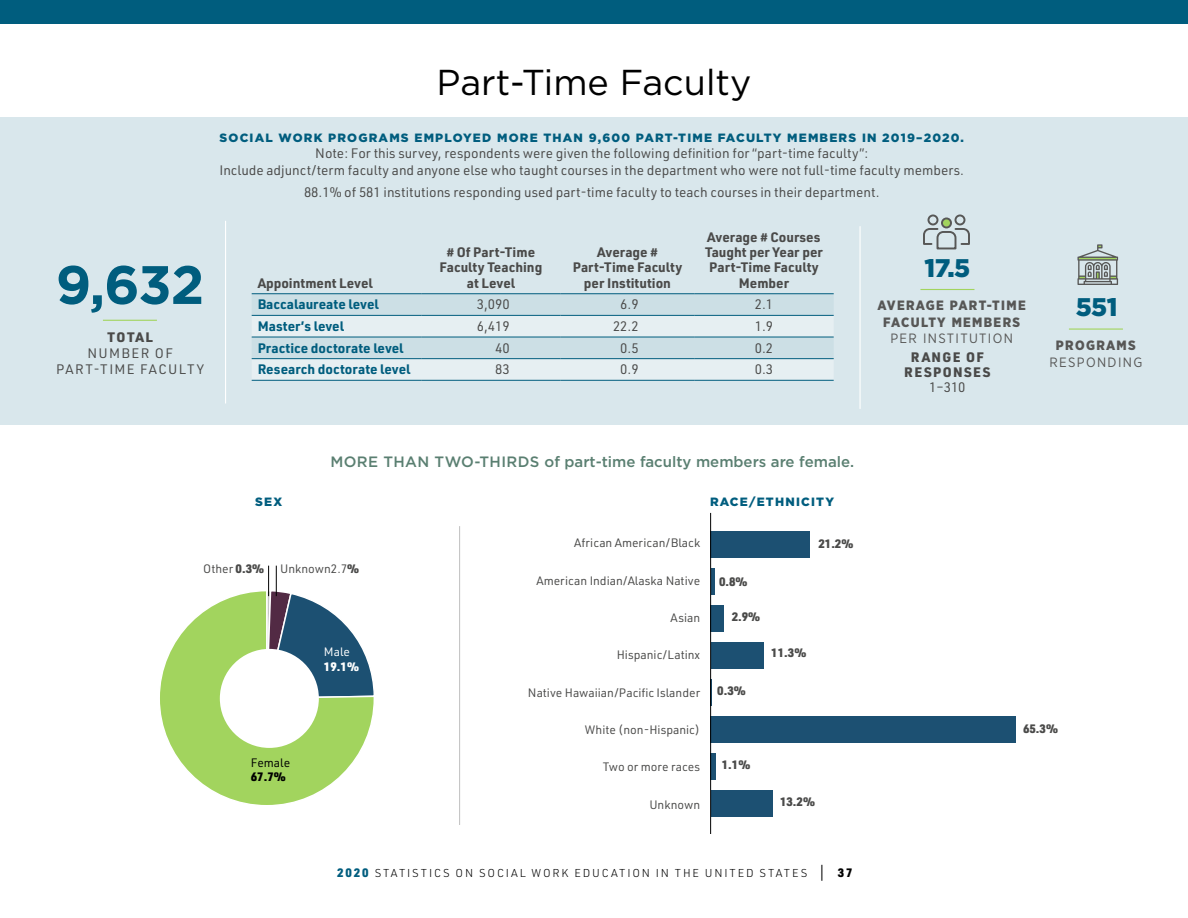
<style>
.page{position:relative;width:1188px;height:918px;background:#fff}
.page>*{position:absolute;margin:0;border:0;box-sizing:border-box;transform-origin:0 0}
.t1{font:700 54px "Gotham";color:#005d7e}
.t2{font:36px "Gotham";color:#000}
.t3{font:900 25.5px "Gotham";color:#005d7e}
.t4{font:500 15px "Gotham";color:#5a7f71}
.t5{font:13.5px/16.5px "URWDIN";color:#4a4a49;text-align:center}
.t6{font:700 13.5px/15.3px "URWDIN";color:#4a4a49;text-align:center}
.t7{font:700 13.5px "URWDIN";color:#005d7e}
.t8{font:900 13.5px/16.2px "Gotham Narrow";letter-spacing:.1em;color:#575756;text-align:center}
.t9{font:13.5px "Gotham Narrow";letter-spacing:.1em;color:#575756}
.t10{font:13.5px/16.2px "URWDIN";letter-spacing:.1em;color:#4a4a49;text-align:center}
.t11{font:900 13.5px/15px "URWDIN";letter-spacing:.1em;color:#4a4a49;text-align:center}
.t12{font:12px "URWDIN";color:#4a4a49}
.t13{font:900 12px "Gotham";letter-spacing:.1em;color:#005d7e}
.t14{font:900 12px "URWDIN";color:#4a4a49}
.t15{font:12px "URWDIN";color:#000}
.t16{font:900 12px "URWDIN";color:#fff}
.t17{font:900 12px "URWDIN";color:#000}
.t18{font:12px "URWDIN";color:#fff}
.t19{font:300 11.25px "URWDIN";letter-spacing:.16em;color:#000}
.s1{font-weight:900}
.s2{font-weight:900;font-size:12px;color:#005d7e}
.s3{font-size:18px}
.s4{font-weight:900;font-size:12px}
</style>
<div class="page">
<div style="left:0;top:0;width:1188px;height:24px;background:#005d7e"></div>
<div style="left:711px;top:531px;width:99px;height:27px;background:#1c5072"></div>
<hr style="left:711px;top:568px;width:3px;height:27px;background:#1c5072">
<div style="left:711px;top:605px;width:13px;height:27px;background:#1c5072"></div>
<div style="left:711px;top:642px;width:53px;height:27px;background:#1c5072"></div>
<svg style="left:711px;top:679px;width:1px;height:27px"></svg>
<div style="left:711px;top:716px;width:305px;height:27px;background:#1c5072"></div>
<div style="left:711px;top:753px;width:5px;height:27px;background:#1c5072"></div>
<div style="left:711px;top:790px;width:61px;height:27px;background:#1c5072"></div>
<svg style="left:159px;top:591px;width:215px;height:215px;background:#87b666"></svg>
<div style="left:0;top:117px;width:1188px;height:308px;background:#d9e7ec"></div>
<hr style="left:860px;top:226px;width:1px;height:183px;background:#fff">
<hr style="left:1069px;top:328px;width:54px;height:2px;background:#a2d45e">
<svg style="left:1077px;top:244px;width:41px;height:41px"></svg>
<hr style="left:920px;top:289px;width:54px;height:1px;background:#a2d45e">
<svg style="left:923px;top:214px;width:47px;height:36px"></svg>
<hr style="left:103px;top:320px;width:54px;height:1px;background:#a2d45e">
<hr style="left:710px;top:513px;width:1px;height:321px;background:#000">
<hr style="left:459px;top:526px;width:1px;height:299px;background:#c6c6c6">
<hr style="left:268px;top:566px;width:1px;height:30px;background:#000">
<div style="left:220px;top:649px;width:99px;height:99px;background:#fff;border-radius:50%"></div>
<hr style="left:276px;top:566px;width:1px;height:30px;background:#000">
<hr style="left:225px;top:221px;width:1px;height:183px;background:#fff">
<svg style="left:252px;top:294px;width:582px;height:86px"></svg>
<hr style="left:252px;top:293px;width:169px;height:1px;background:#005d7e">
<hr style="left:421px;top:293px;width:140px;height:1px;background:#005d7e">
<hr style="left:561px;top:293px;width:133px;height:1px;background:#005d7e">
<hr style="left:694px;top:293px;width:140px;height:1px;background:#005d7e">
<hr style="left:252px;top:315px;width:169px;height:1px;background:#005d7e">
<hr style="left:421px;top:315px;width:140px;height:1px;background:#005d7e">
<hr style="left:561px;top:315px;width:133px;height:1px;background:#005d7e">
<hr style="left:694px;top:315px;width:140px;height:1px;background:#005d7e">
<hr style="left:252px;top:337px;width:169px;height:1px;background:#005d7e">
<hr style="left:421px;top:337px;width:140px;height:1px;background:#005d7e">
<hr style="left:561px;top:337px;width:133px;height:1px;background:#005d7e">
<hr style="left:694px;top:337px;width:140px;height:1px;background:#005d7e">
<hr style="left:252px;top:358px;width:169px;height:1px;background:#005d7e">
<hr style="left:421px;top:358px;width:140px;height:1px;background:#005d7e">
<hr style="left:561px;top:358px;width:133px;height:1px;background:#005d7e">
<hr style="left:694px;top:358px;width:140px;height:1px;background:#005d7e">
<hr style="left:252px;top:380px;width:169px;height:1px;background:#005d7e">
<hr style="left:421px;top:380px;width:140px;height:1px;background:#005d7e">
<hr style="left:561px;top:380px;width:133px;height:1px;background:#005d7e">
<hr style="left:694px;top:380px;width:140px;height:1px;background:#005d7e">
<h1 class="t1" style="left:56px;top:254px;width:150px">9,632</h1>
<p class="t11" style="left:107px;top:329px;width:47px">TOTAL</p>
<p class="t10" style="left:56px;top:344px;width:149px">NUMBER OF<br>PART-TIME FACULTY</p>
<h2 class="t2" style="left:437px;top:62px;width:316px">Part-Time Faculty</h2>
<p class="t13" style="left:219px;top:131px;width:746px">SOCIAL WORK PROGRAMS EMPLOYED MORE THAN 9,600 PART-TIME FACULTY MEMBERS IN 2019–2020.</p>
<p class="t5" style="left:219px;top:145px;width:746px">Note: For this survey, respondents were given the following definition for “part-time faculty”:<br>Include adjunct/term faculty and anyone else who taught courses in the department who were not full-time faculty members.</p>
<p class="t5" style="left:304px;top:184px;width:577px">88.1% of 581 institutions responding used part-time faculty to teach courses in their department.</p>
<p class="t6" style="left:258px;top:275px;width:117px">Appointment Level</p>
<p class="t6" style="left:440px;top:244px;width:104px"># Of Part-Time<br>Faculty Teaching at Level</p>
<p class="t6" style="left:573px;top:244px;width:111px">Average #<br>Part-Time Faculty per Institution</p>
<p class="t6" style="left:705px;top:229px;width:119px">Average # Courses<br>Taught per Year per<br>Part-Time Faculty<br>Member</p>
<p class="t7" style="left:258px;top:295px;width:122px">Baccalaureate level</p>
<p class="t5" style="left:477px;top:296px;width:34px">3,090</p>
<p class="t5" style="left:620px;top:296px;width:20px">6.9</p>
<p class="t5" style="left:755px;top:296px;width:20px">2.1</p>
<p class="t7" style="left:258px;top:317px;width:88px">Master’s level</p>
<p class="t5" style="left:477px;top:318px;width:34px">6,419</p>
<p class="t5" style="left:613px;top:318px;width:27px">22.2</p>
<p class="t5" style="left:755px;top:318px;width:20px">1.9</p>
<p class="t7" style="left:258px;top:339px;width:147px">Practice doctorate level</p>
<p class="t5" style="left:495px;top:339px;width:16px">40</p>
<p class="t5" style="left:620px;top:339px;width:20px">0.5</p>
<p class="t5" style="left:755px;top:339px;width:20px">0.2</p>
<p class="t7" style="left:258px;top:360px;width:154px">Research doctorate level</p>
<p class="t5" style="left:495px;top:361px;width:16px">83</p>
<p class="t5" style="left:620px;top:361px;width:20px">0.9</p>
<p class="t5" style="left:755px;top:361px;width:20px">0.3</p>
<h3 class="t3" style="left:925px;top:253px;width:47px">17.5</h3>
<p class="t8" style="left:877px;top:297px;width:150px">AVERAGE PART-TIME<br>FACULTY MEMBERS</p>
<p class="t9" style="left:890px;top:330px;width:124px">PER INSTITUTION</p>
<p class="t11" style="left:904px;top:349px;width:88px">RANGE OF<br>RESPONSES</p>
<p class="t5" style="left:929px;top:379px;width:38px">1–310</p>
<h3 class="t3" style="left:1076px;top:292px;width:43px">551</h3>
<p class="t8" style="left:1056px;top:337px;width:81px">PROGRAMS</p>
<p class="t9" style="left:1050px;top:353px;width:94px">RESPONDING</p>
<p class="t13" style="left:255px;top:495px;width:29px">SEX</p>
<p class="t4" style="left:330px;top:453px;width:525px">MORE THAN TWO-THIRDS of part-time faculty members are female.</p>
<p class="t13" style="left:710px;top:495px;width:125px">RACE/ETHNICITY</p>
<p class="t12" style="left:203px;top:561px;width:62px">Other <span class="s1">0.3%</span></p>
<p class="t12" style="left:280px;top:561px;width:81px">Unknown2.7<span class="s1">%</span></p>
<p class="t18" style="left:324px;top:644px;width:28px">Male</p>
<p class="t16" style="left:324px;top:658px;width:36px">19.1%</p>
<p class="t15" style="left:251px;top:755px;width:41px">Female</p>
<p class="t17" style="left:251px;top:769px;width:36px">67.7%</p>
<p class="t12" style="left:574px;top:535px;width:127px">African American/Black</p>
<p class="t12" style="left:537px;top:572px;width:165px">American Indian/Alaska Native</p>
<p class="t12" style="left:671px;top:610px;width:31px">Asian</p>
<p class="t12" style="left:617px;top:647px;width:85px">Hispanic/Latinx</p>
<p class="t12" style="left:528px;top:684px;width:174px">Native Hawaiian/Pacific Islander</p>
<p class="t12" style="left:585px;top:722px;width:117px">White (non-Hispanic)</p>
<p class="t12" style="left:603px;top:759px;width:99px">Two or more races</p>
<p class="t12" style="left:649px;top:796px;width:52px">Unknown</p>
<p class="t14" style="left:719px;top:573px;width:30px">0.8%</p>
<p class="t14" style="left:732px;top:608px;width:30px">2.9%</p>
<p class="t14" style="left:717px;top:683px;width:30px">0.3%</p>
<p class="t14" style="left:771px;top:645px;width:36px">11.3%</p>
<p class="t14" style="left:818px;top:535px;width:36px">21.2%</p>
<p class="t14" style="left:722px;top:756px;width:30px">1.1%</p>
<p class="t14" style="left:780px;top:793px;width:36px">13.2%</p>
<p class="t19" style="left:337px;top:866px;width:517px"><span class="s2">2020</span> STATISTICS ON SOCIAL WORK EDUCATION IN THE UNITED STATES <span class="s3">|</span> <span class="s4">37</span></p>
<p class="t14" style="left:1023px;top:720px;width:36px">65.3%</p>
</div>
